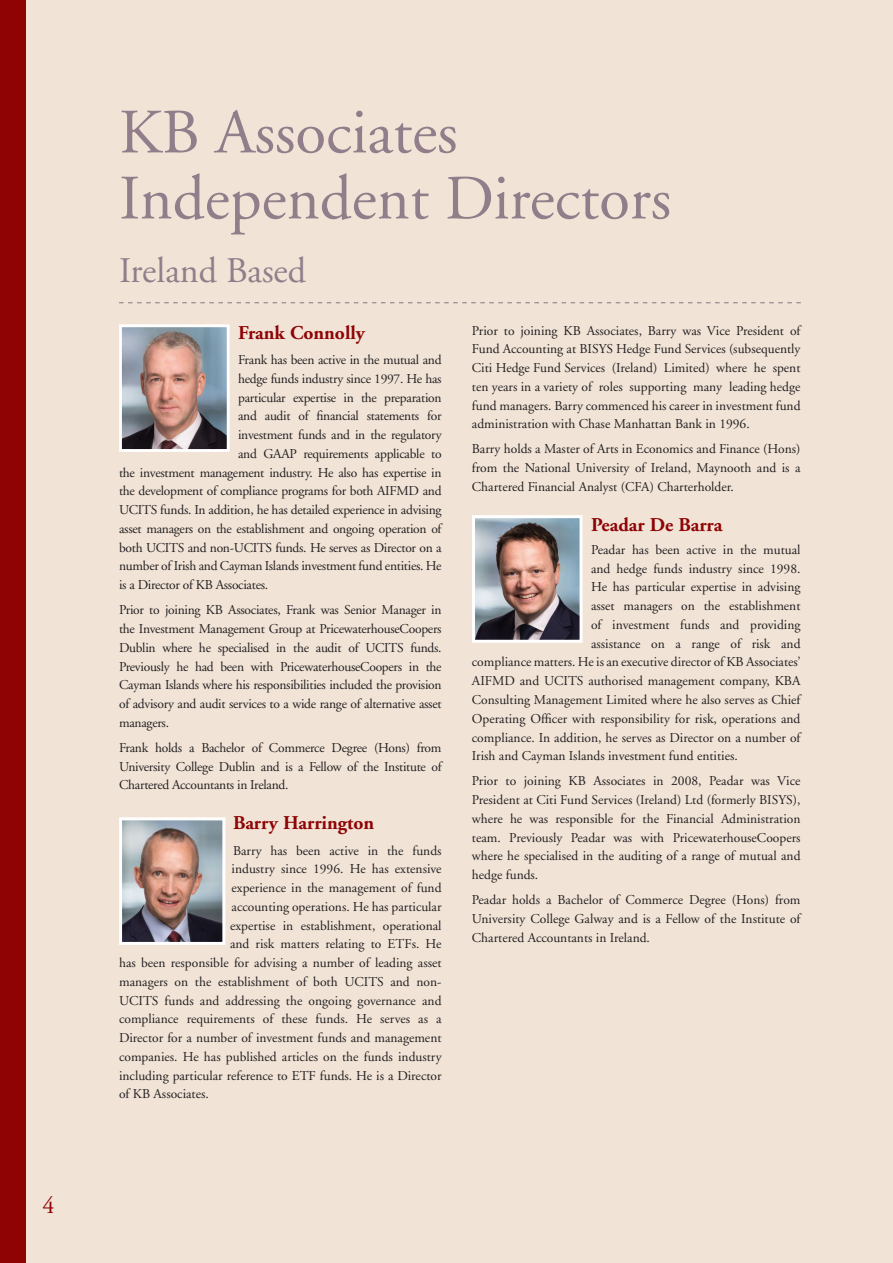
<style>
.page{position:relative;width:893px;height:1263px;background:#f1e4d7}
.page>*{position:absolute;margin:0;border:0;box-sizing:border-box;transform-origin:0 0}
.t1{font:63px/66px "Adobe Garamond";color:#927e8a}
.t2{font:36px "Adobe Garamond";color:#927e8a}
.t3{font:24px "Adobe Garamond";color:#8f0305}
.t4{font:700 19.5px "Adobe Garamond";color:#8f0305}
.t5{font:13.5px/18.8px "Adobe Garamond";color:#231f20;text-align:justify}
.t6{font:13.5px "Adobe Garamond";letter-spacing:-.02em;color:#231f20}
</style>
<div class="page">
<div style="left:0;top:0;width:25px;height:1263px;background:#8f0305"></div>
<svg style="left:119px;top:302px;width:682px;height:1px"></svg>
<img style="left:123px;top:328px;width:103px;height:120px">
<div style="left:119px;top:324px;width:111px;height:128px;border:3px solid #fff"></div>
<img style="left:476px;top:519px;width:103px;height:120px">
<div style="left:472px;top:515px;width:111px;height:128px;border:3px solid #fff"></div>
<img style="left:123px;top:821px;width:98px;height:120px">
<div style="left:119px;top:817px;width:106px;height:128px;border:3px solid #fff"></div>
<p class="t3" style="left:43px;top:1192px;width:13px">4</p>
<p class="t1" style="left:119px;top:101px;width:554px">KB Associates<br>Independent Directors</p>
<p class="t2" style="left:119px;top:251px;width:189px">Ireland Based</p>
<p class="t4" style="left:238px;top:322px;width:128px">Frank Connolly</p>
<p class="t6" style="left:238px;top:353px;width:205px">Frank has been active in the mutual and</p>
<p class="t6" style="left:238px;top:371px;width:205px">hedge funds industry since 1997. He has</p>
<p class="t6" style="left:238px;top:390px;width:205px">particular expertise in the preparation</p>
<p class="t6" style="left:238px;top:409px;width:205px">and audit of financial statements for</p>
<p class="t6" style="left:238px;top:428px;width:205px">investment funds and in the regulatory</p>
<p class="t6" style="left:238px;top:446px;width:205px">and GAAP requirements applicable to</p>
<p class="t6" style="left:119px;top:465px;width:324px">the investment management industry. He also has expertise in</p>
<p class="t6" style="left:119px;top:484px;width:324px">the development of compliance programs for both AIFMD and</p>
<p class="t6" style="left:119px;top:503px;width:324px">UCITS funds. In addition, he has detailed experience in advising</p>
<p class="t6" style="left:119px;top:521px;width:324px">asset managers on the establishment and ongoing operation of</p>
<p class="t6" style="left:119px;top:540px;width:324px">both UCITS and non-UCITS funds. He serves as Director on a</p>
<p class="t6" style="left:119px;top:559px;width:324px">number of Irish and Cayman Islands investment fund entities. He</p>
<p class="t6" style="left:119px;top:578px;width:151px">is a Director of KB Associates.</p>
<p class="t5" style="left:119px;top:601px;width:324px">Prior to joining KB Associates, Frank was Senior Manager in the Investment Management Group at PricewaterhouseCoopers Dublin where he specialised in the audit of UCITS funds.<br>Previously he had been with PricewaterhouseCoopers in the Cayman Islands where his responsibilities included the provision of advisory and audit services to a wide range of alternative asset managers.</p>
<p class="t5" style="left:119px;top:739px;width:324px">Frank holds a Bachelor of Commerce Degree (Hons) from University College Dublin and is a Fellow of the Institute of Chartered Accountants in Ireland.</p>
<p class="t4" style="left:233px;top:813px;width:143px">Barry Harrington</p>
<p class="t5" style="left:233px;top:841px;width:210px">Barry has been active in the funds</p>
<p class="t5" style="left:232px;top:860px;width:212px">industry since 1996. He has extensive</p>
<p class="t5" style="left:232px;top:879px;width:212px">experience in the management of fund</p>
<p class="t5" style="left:232px;top:897px;width:211px">accounting operations. He has particular</p>
<p class="t5" style="left:230px;top:916px;width:213px">expertise in establishment, operational</p>
<p class="t5" style="left:230px;top:935px;width:213px">and risk matters relating to ETFs. He</p>
<p class="t5" style="left:119px;top:954px;width:324px">has been responsible for advising a number of leading asset</p>
<p class="t5" style="left:119px;top:972px;width:324px">managers on the establishment of both UCITS and non-</p>
<p class="t5" style="left:119px;top:991px;width:324px">UCITS funds and addressing the ongoing governance and</p>
<p class="t5" style="left:119px;top:1010px;width:324px">compliance requirements of these funds. He serves as a</p>
<p class="t5" style="left:119px;top:1029px;width:324px">Director for a number of investment funds and management</p>
<p class="t5" style="left:119px;top:1047px;width:324px">companies. He has published articles on the funds industry</p>
<p class="t5" style="left:119px;top:1066px;width:324px">including particular reference to ETF funds. He is a Director</p>
<p class="t5" style="left:119px;top:1085px;width:91px">of KB Associates.</p>
<p class="t5" style="left:472px;top:321px;width:330px">Prior to joining KB Associates, Barry was Vice President of Fund Accounting at BISYS Hedge Fund Services (subsequently Citi Hedge Fund Services (Ireland) Limited) where he spent ten years in a variety of roles supporting many leading hedge fund managers. Barry commenced his career in investment fund administration with Chase Manhattan Bank in 1996.</p>
<p class="t5" style="left:472px;top:440px;width:330px">Barry holds a Master of Arts in Economics and Finance (Hons) from the National University of Ireland, Maynooth and is a Chartered Financial Analyst (CFA) Charterholder.</p>
<p class="t4" style="left:591px;top:514px;width:133px">Peadar De Barra</p>
<p class="t5" style="left:591px;top:541px;width:211px">Peadar has been active in the mutual</p>
<p class="t5" style="left:591px;top:559px;width:211px">and hedge funds industry since 1998.</p>
<p class="t5" style="left:591px;top:578px;width:211px">He has particular expertise in advising</p>
<p class="t5" style="left:591px;top:597px;width:211px">asset managers on the establishment</p>
<p class="t5" style="left:591px;top:616px;width:211px">of investment funds and providing</p>
<p class="t5" style="left:591px;top:634px;width:211px">assistance on a range of risk and</p>
<p class="t5" style="left:472px;top:653px;width:330px">compliance matters. He is an executive director of KB Associates’</p>
<p class="t5" style="left:472px;top:672px;width:330px">AIFMD and UCITS authorised management company, KBA</p>
<p class="t5" style="left:472px;top:691px;width:330px">Consulting Management Limited where he also serves as Chief</p>
<p class="t5" style="left:472px;top:709px;width:330px">Operating Officer with responsibility for risk, operations and</p>
<p class="t5" style="left:472px;top:728px;width:330px">compliance. In addition, he serves as Director on a number of</p>
<p class="t5" style="left:472px;top:747px;width:267px">Irish and Cayman Islands investment fund entities.</p>
<p class="t5" style="left:472px;top:772px;width:330px">Prior to joining KB Associates in 2008, Peadar was Vice President at Citi Fund Services (Ireland) Ltd (formerly BISYS), where he was responsible for the Financial Administration team. Previously Peadar was with PricewaterhouseCoopers where he specialised in the auditing of a range of mutual and hedge funds.</p>
<p class="t5" style="left:472px;top:891px;width:330px">Peadar holds a Bachelor of Commerce Degree (Hons) from University College Galway and is a Fellow of the Institute of Chartered Accountants in Ireland.</p>
</div>
